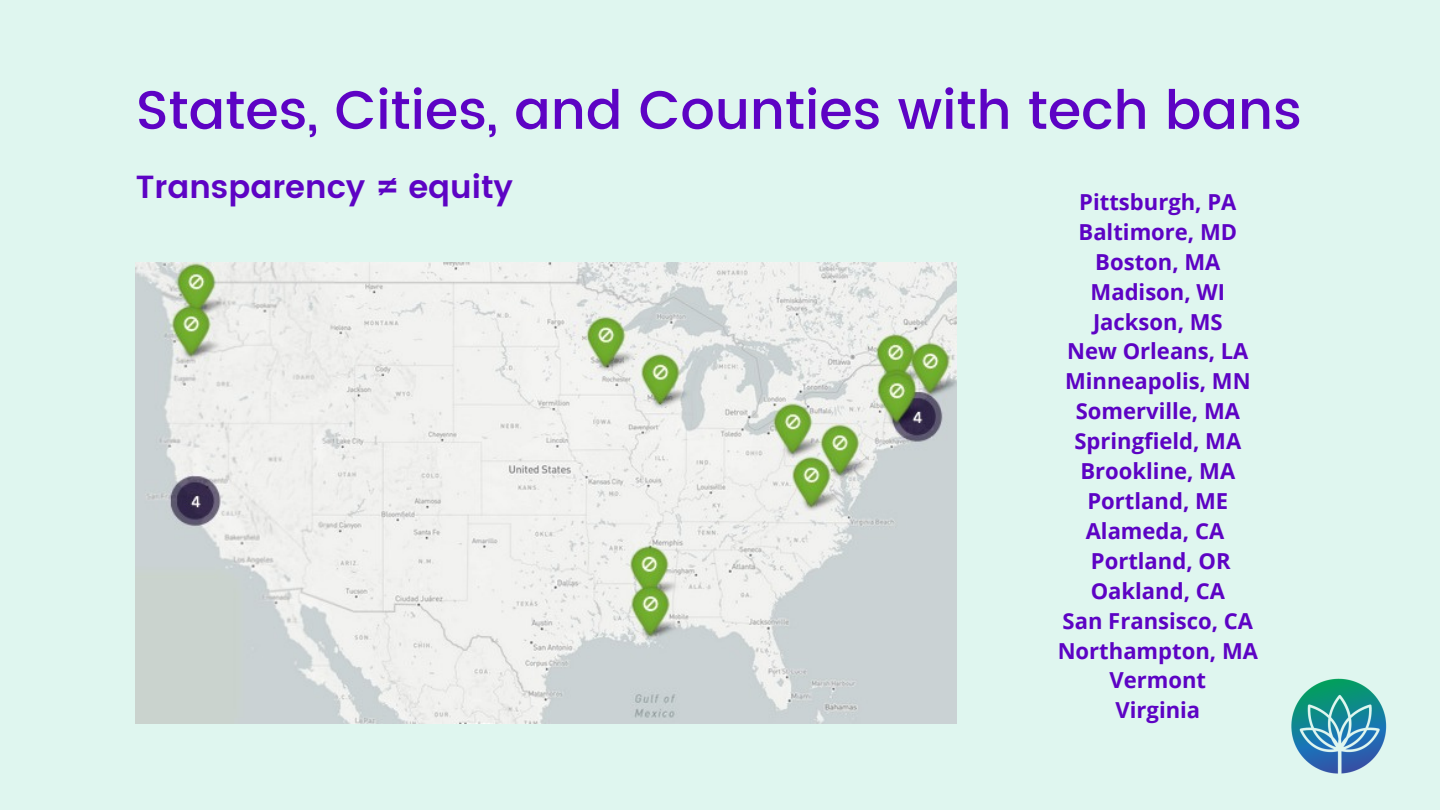
<style>
.page{position:relative;width:1440px;height:810px;background:#dff6ef}
.page>*{position:absolute;margin:0;border:0;box-sizing:border-box;transform-origin:0 0}
.t1{font:500 54px "Poppins";color:#5d03c4}
.t2{font:600 32px "Poppins";color:#5d03c4}
.t3{font:700 22px/29.9px "Open Sans";color:#5d03c4;text-align:center}
</style>
<div class="page">
<img style="left:1291px;top:678px;width:96px;height:96px">
<img style="left:136px;top:262px;width:820px;height:461px">
<p class="t1" style="left:136px;top:79px;width:1168px">States, Cities, and Counties with tech bans</p>
<p class="t2" style="left:136px;top:168px;width:379px">Transparency ≠ equity</p>
<p class="t3" style="left:1079px;top:186px;width:160px">Pittsburgh, PA<br>Baltimore, MD<br>Boston, MA<br>Madison, WI<br>Jackson, MS</p>
<p class="t3" style="left:1065px;top:336px;width:187px">New Orleans, LA<br>Minneapolis, MN<br>Somerville, MA<br>Springfield, MA<br>Brookline, MA<br>Portland, ME<br>Alameda, CA<br>Portland, OR<br>Oakland, CA</p>
<p class="t3" style="left:1058px;top:605px;width:202px;text-align:left">San Fransisco, CA<br>Northampton, MA</p>
<p class="t3" style="left:1110px;top:665px;width:98px">Vermont</p>
<p class="t3" style="left:1116px;top:695px;width:86px">Virginia</p>
</div>
